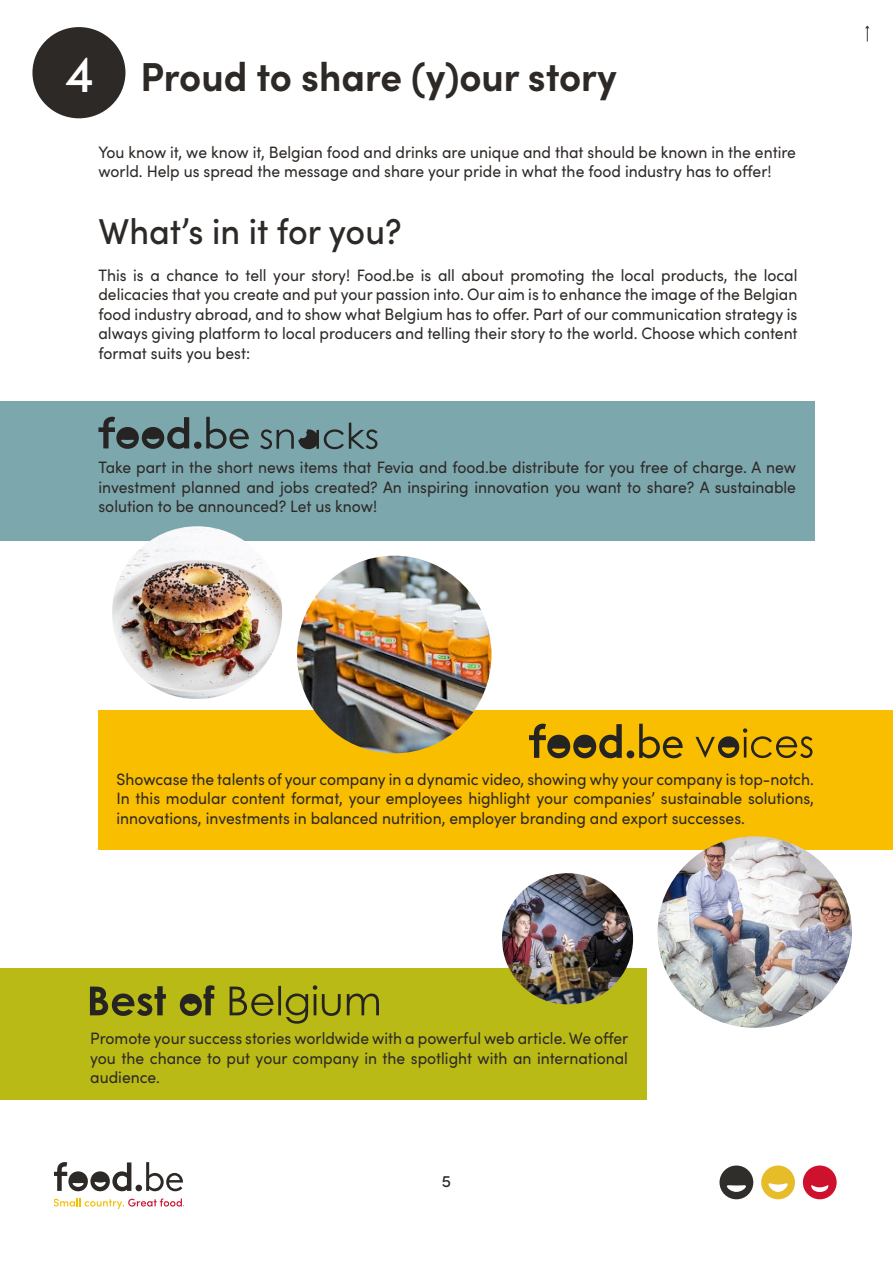
<style>
.page{position:relative;width:893px;height:1263px;background:#fff}
.page>*{position:absolute;margin:0;border:0;box-sizing:border-box;transform-origin:0 0}
.t1{font:700 40.5px "Sofia Pro";color:#2d2926;scale:.95 1}
.t2{font:500 36px "Sofia Pro";color:#2d2926;scale:.95 1}
.t3{font:16.5px/19.5px "Sofia Pro";color:#2d2926;text-align:justify;scale:.95 1}
.t4{font:500 16.5px "Sofia Pro";color:#2d2926}
.s1{font-weight:500;font-size:52.5px;color:#fff}
</style>
<div class="page">
<svg style="left:865px;top:25px;width:5px;height:17px"></svg>
<svg style="left:719px;top:1165px;width:34px;height:34px"></svg>
<svg style="left:761px;top:1165px;width:34px;height:34px"></svg>
<svg style="left:803px;top:1165px;width:34px;height:34px"></svg>
<svg style="left:54px;top:1198px;width:130px;height:11px"></svg>
<svg style="left:54px;top:1162px;width:129px;height:29px"></svg>
<div style="left:0;top:401px;width:814px;height:140px;background:#7ca7ad"></div>
<div style="left:0;top:968px;width:646px;height:131px;background:#b9ba16"></div>
<div style="left:98px;top:710px;width:795px;height:140px;background:#f9be00"></div>
<div style="left:32px;top:27px;width:93px;height:91px;background:#2d2926;border-radius:50%"></div>
<svg style="left:260px;top:423px;width:117px;height:26px"></svg>
<svg style="left:98px;top:417px;width:91px;height:32px"></svg>
<div style="left:194px;top:442px;width:7px;height:7px;background:#262423;border-radius:50%"></div>
<svg style="left:206px;top:417px;width:43px;height:32px"></svg>
<svg style="left:90px;top:985px;width:289px;height:39px"></svg>
<div style="left:627px;top:750px;width:7px;height:8px;background:#262423;border-radius:50%"></div>
<svg style="left:529px;top:724px;width:93px;height:34px"></svg>
<svg style="left:639px;top:724px;width:44px;height:34px"></svg>
<svg style="left:695px;top:728px;width:117px;height:30px"></svg>
<img style="left:112px;top:526px;width:170px;height:173px">
<img style="left:297px;top:556px;width:194px;height:197px">
<img style="left:657px;top:836px;width:195px;height:192px">
<img style="left:502px;top:873px;width:131px;height:131px;border-radius:66px">
<h1 class="t1" style="left:65px;top:46px;width:582px"><span class="s1">4</span> Proud to share (y)our story</h1>
<p class="t3" style="left:98px;top:141px;width:736px">You know it, we know it, Belgian food and drinks are unique and that should be known in the entire world. Help us spread the message and share your pride in what the food industry has to offer!</p>
<h2 class="t2" style="left:98px;top:205px;width:321px">What’s in it for you?</h2>
<p class="t3" style="left:98px;top:264px;width:737px">This is a chance to tell your story! Food.be is all about promoting the local products, the local delicacies that you create and put your passion into. Our aim is to enhance the image of the Belgian food industry abroad, and to show what Belgium has to offer. Part of our communication strategy is always giving platform to local producers and telling their story to the world. Choose which content format suits you best:</p>
<p class="t3" style="left:98px;top:457px;width:736px">Take part in the short news items that Fevia and food.be distribute for you free of charge. A new investment planned and jobs created? An inspiring innovation you want to share? A sustainable solution to be announced? Let us know!</p>
<p class="t3" style="left:116px;top:768px;width:736px">Showcase the talents of your company in a dynamic video, showing why your company is top-notch.<br>In this modular content format, your employees highlight your companies’ sustainable solutions, innovations, investments in balanced nutrition, employer branding and export successes.</p>
<p class="t3" style="left:90px;top:1028px;width:568px">Promote your success stories worldwide with a powerful web article. We offer you the chance to put your company in the spotlight with an international audience.</p>
<p class="t4" style="left:442px;top:1169px;width:11px">5</p>
</div>
